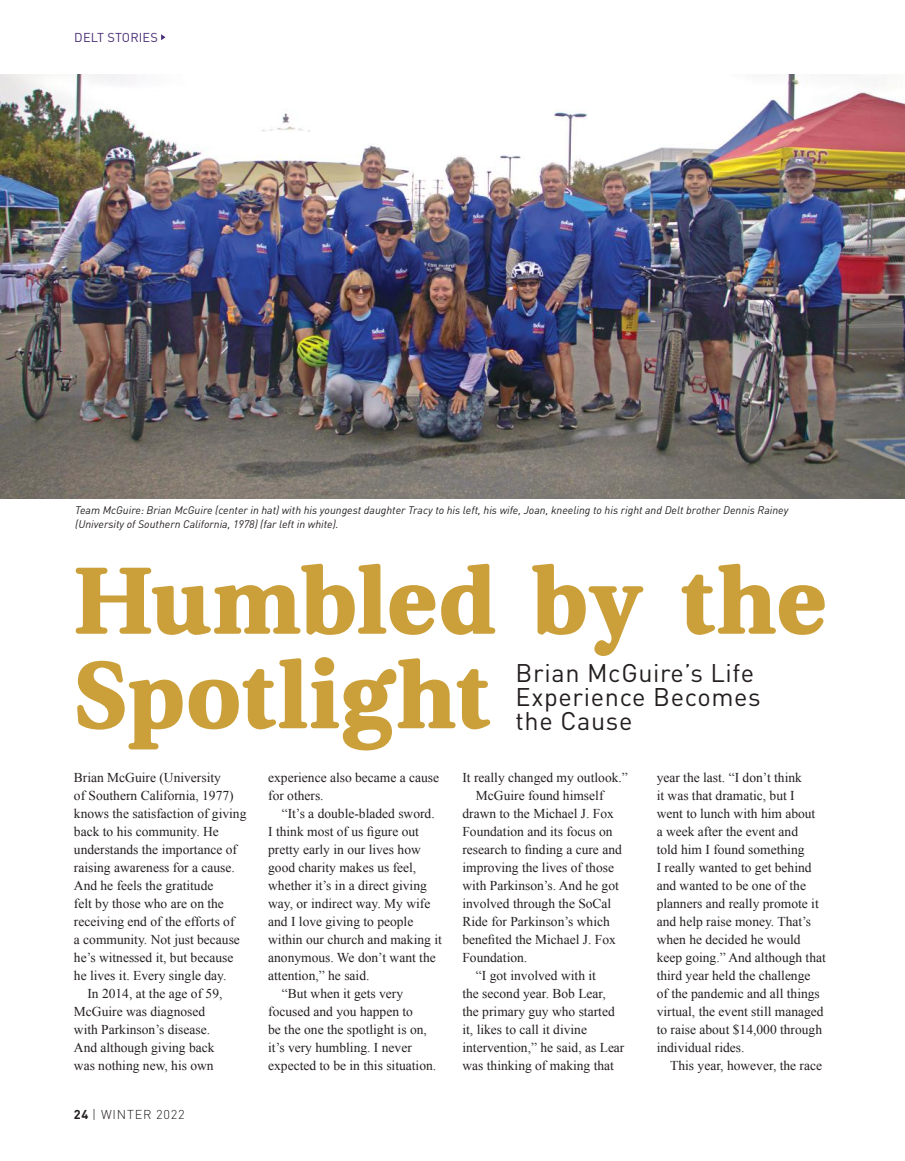
<style>
.page{position:relative;width:905px;height:1161px;background:#fff}
.page>*{position:absolute;margin:0;border:0;box-sizing:border-box;transform-origin:0 0}
.t1{font:700 94.5px/94.5px "Fjord";color:#cba03b}
.t2{font:25.2px/23.9px "DIN Pro";letter-spacing:.025em;color:#241f1f}
.t3{font:13.5px/18px "Times New Roman";color:#241f1f}
.t4{font:300 12.75px "DIN Pro";letter-spacing:.06em;color:#241f1f}
.t5{font:12.75px "DIN Pro";letter-spacing:.01em;color:#4b3078}
.t6{font:italic 10.8px/13.5px "DIN";color:#241f1f}
.s1{font-weight:700}
</style>
<div class="page">
<img style="left:0;top:74px;width:904px;height:425px">
<svg style="left:161px;top:34px;width:4px;height:6px"></svg>
<p class="t5" style="left:74px;top:29px;width:85px">DELT STORIES</p>
<p class="t6" style="left:75px;top:503px;width:714px">Team McGuire: Brian McGuire (center in hat) with his youngest daughter Tracy to his left, his wife, Joan, kneeling to his right and Delt brother Dennis Rainey (University of Southern California, 1978) (far left in white).</p>
<h1 class="t1" style="left:74px;top:552px;width:754px">Humbled by the<br>Spotlight</h1>
<h2 class="t2" style="left:515px;top:660px;width:247px">Brian McGuire’s Life<br>Experience Becomes the Cause</h2>
<p class="t3" style="left:74px;top:769px;width:148px">Brian McGuire (University</p>
<p class="t3" style="left:74px;top:787px;width:161px">of Southern California, 1977)</p>
<p class="t3" style="left:74px;top:805px;width:174px">knows the satisfaction of giving</p>
<p class="t3" style="left:74px;top:823px;width:146px">back to his community. He</p>
<p class="t3" style="left:74px;top:841px;width:165px">understands the importance of</p>
<p class="t3" style="left:74px;top:859px;width:162px">raising awareness for a cause.</p>
<p class="t3" style="left:74px;top:877px;width:141px">And he feels the gratitude</p>
<p class="t3" style="left:74px;top:895px;width:151px">felt by those who are on the</p>
<p class="t3" style="left:74px;top:913px;width:162px">receiving end of the efforts of</p>
<p class="t3" style="left:74px;top:931px;width:167px">a community. Not just because</p>
<p class="t3" style="left:74px;top:949px;width:161px">he’s witnessed it, but because</p>
<p class="t3" style="left:74px;top:967px;width:154px">he lives it. Every single day.</p>
<p class="t3" style="left:87px;top:985px;width:136px">In 2014, at the age of 59,</p>
<p class="t3" style="left:74px;top:1003px;width:133px">McGuire was diagnosed</p>
<p class="t3" style="left:74px;top:1021px;width:138px">with Parkinson’s disease.</p>
<p class="t3" style="left:74px;top:1039px;width:142px">And although giving back</p>
<p class="t3" style="left:74px;top:1057px;width:141px">was nothing new, his own</p>
<p class="t4" style="left:74px;top:1106px;width:112px"><span class="s1">24</span> | WINTER 2022</p>
<p class="t3" style="left:268px;top:769px;width:172px">experience also became a cause for others.</p>
<p class="t3" style="left:282px;top:805px;width:154px">“It’s a double-bladed sword.</p>
<p class="t3" style="left:268px;top:823px;width:152px">I think most of us figure out</p>
<p class="t3" style="left:268px;top:841px;width:154px">pretty early in our lives how</p>
<p class="t3" style="left:268px;top:859px;width:150px">good charity makes us feel,</p>
<p class="t3" style="left:268px;top:877px;width:160px">whether it’s in a direct giving</p>
<p class="t3" style="left:268px;top:895px;width:164px">way, or indirect way. My wife</p>
<p class="t3" style="left:268px;top:913px;width:147px">and I love giving to people</p>
<p class="t3" style="left:268px;top:931px;width:175px">within our church and making it</p>
<p class="t3" style="left:268px;top:949px;width:169px">anonymous. We don’t want the</p>
<p class="t3" style="left:268px;top:967px;width:103px">attention,” he said.</p>
<p class="t3" style="left:282px;top:985px;width:123px">“But when it gets very</p>
<p class="t3" style="left:268px;top:1003px;width:146px">focused and you happen to</p>
<p class="t3" style="left:268px;top:1021px;width:160px">be the one the spotlight is on,</p>
<p class="t3" style="left:268px;top:1039px;width:145px">it’s very humbling. I never</p>
<p class="t3" style="left:268px;top:1057px;width:169px">expected to be in this situation.</p>
<p class="t3" style="left:462px;top:769px;width:167px">It really changed my outlook.”</p>
<p class="t3" style="left:476px;top:787px;width:129px">McGuire found himself</p>
<p class="t3" style="left:462px;top:805px;width:153px">drawn to the Michael J. Fox</p>
<p class="t3" style="left:462px;top:823px;width:151px">Foundation and its focus on</p>
<p class="t3" style="left:462px;top:841px;width:161px">research to finding a cure and</p>
<p class="t3" style="left:462px;top:859px;width:153px">improving the lives of those</p>
<p class="t3" style="left:462px;top:877px;width:158px">with Parkinson’s. And he got</p>
<p class="t3" style="left:462px;top:895px;width:150px">involved through the SoCal</p>
<p class="t3" style="left:462px;top:913px;width:149px">Ride for Parkinson’s which</p>
<p class="t3" style="left:462px;top:931px;width:155px">benefited the Michael J. Fox</p>
<p class="t3" style="left:462px;top:949px;width:66px">Foundation.</p>
<p class="t3" style="left:476px;top:967px;width:122px">“I got involved with it</p>
<p class="t3" style="left:462px;top:985px;width:145px">the second year. Bob Lear,</p>
<p class="t3" style="left:462px;top:1003px;width:154px">the primary guy who started</p>
<p class="t3" style="left:462px;top:1021px;width:126px">it, likes to call it divine</p>
<p class="t3" style="left:462px;top:1039px;width:163px">intervention,” he said, as Lear</p>
<p class="t3" style="left:462px;top:1057px;width:153px">was thinking of making that</p>
<p class="t3" style="left:656px;top:769px;width:171px">year the last. “I don’t think<br>it was that dramatic, but I<br>went to lunch with him about<br>a week after the event and<br>told him I found something<br>I really wanted to get behind and wanted to be one of the planners and really promote it and help raise money. That’s when he decided he would keep going.” And although that third year held the challenge<br>of the pandemic and all things virtual, the event still managed to raise about $14,000 through individual rides.</p>
<p class="t3" style="left:670px;top:1057px;width:153px">This year, however, the race</p>
</div>
